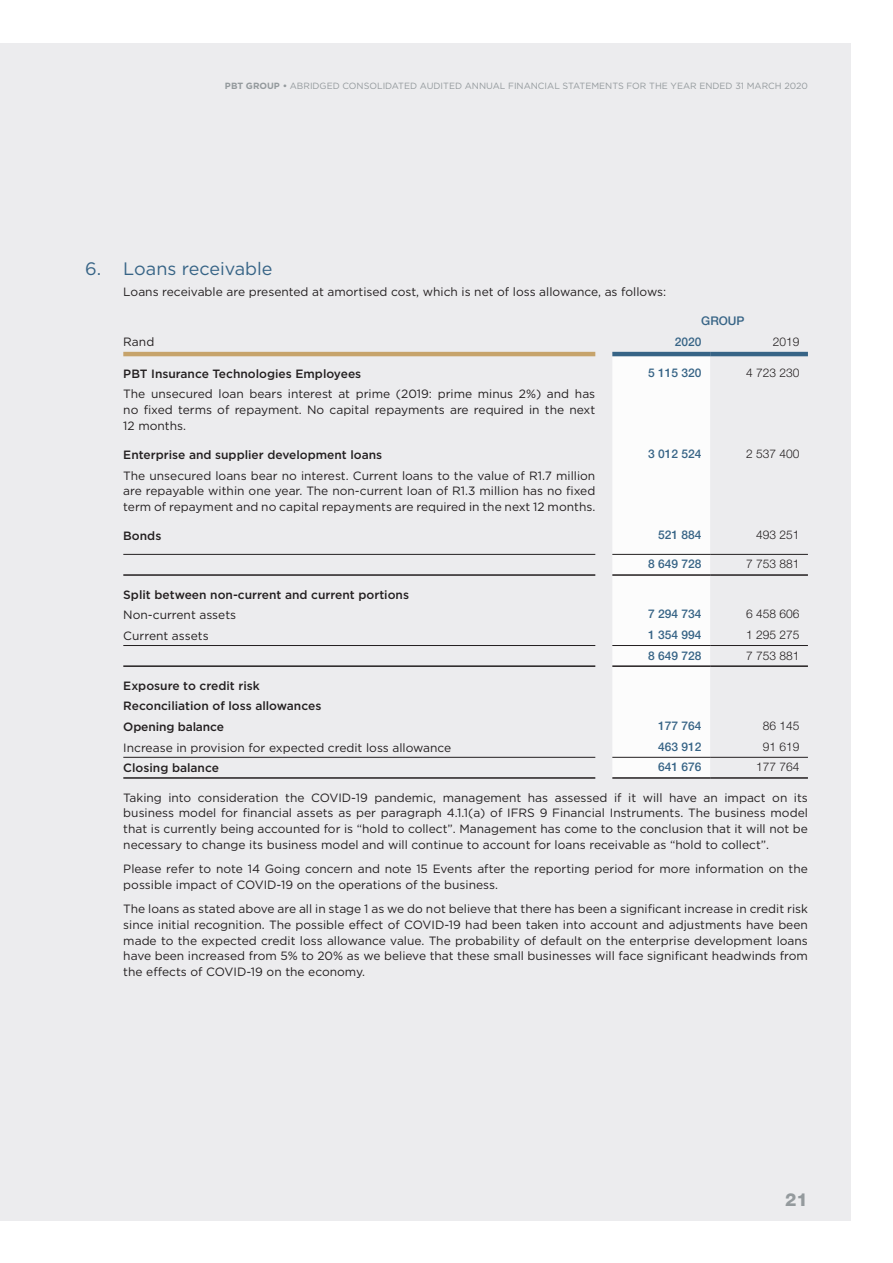
<style>
.page{position:relative;width:893px;height:1263px;background:#fff}
.page>*{position:absolute;margin:0;border:0;box-sizing:border-box;transform-origin:0 0}
.t1{font:18px "Gotham";color:#376486}
.t2{font:800 18px "Helvetica Neue LT Std";color:#949a9d}
.t3{font:12px/15.8px "Gotham";color:#231f20;text-align:justify}
.t4{font:500 12px/20.7px "Gotham";color:#231f20}
.t5{font:500 12px "Helvetica Neue LT Std";color:#376486}
.t6{font:300 12px "Helvetica Neue LT Std";color:#231f20}
.t7{font:9px "Gotham";color:#949a9d}
.s1{font-weight:700}
</style>
<div class="page">
<div style="left:0;top:43px;width:850px;height:1177px;background:#ececee"></div>
<div style="left:612px;top:356px;width:98px;height:421px;background:#fcfcfc"></div>
<hr style="left:612px;top:352px;width:98px;height:4px;background:#376486">
<hr style="left:710px;top:352px;width:98px;height:4px;background:#376486">
<hr style="left:123px;top:665px;width:472px;height:2px;background:#231f20">
<hr style="left:612px;top:665px;width:98px;height:2px;background:#231f20">
<hr style="left:710px;top:665px;width:98px;height:2px;background:#231f20">
<hr style="left:123px;top:645px;width:472px;height:1px;background:#231f20">
<hr style="left:612px;top:645px;width:98px;height:1px;background:#231f20">
<hr style="left:710px;top:645px;width:98px;height:1px;background:#231f20">
<hr style="left:123px;top:574px;width:472px;height:2px;background:#231f20">
<hr style="left:612px;top:574px;width:98px;height:2px;background:#231f20">
<hr style="left:710px;top:574px;width:98px;height:2px;background:#231f20">
<hr style="left:123px;top:777px;width:472px;height:2px;background:#231f20">
<hr style="left:612px;top:777px;width:98px;height:2px;background:#231f20">
<hr style="left:710px;top:777px;width:98px;height:2px;background:#231f20">
<hr style="left:123px;top:554px;width:472px;height:1px;background:#231f20">
<hr style="left:612px;top:554px;width:98px;height:1px;background:#231f20">
<hr style="left:710px;top:554px;width:98px;height:1px;background:#231f20">
<hr style="left:123px;top:757px;width:472px;height:1px;background:#231f20">
<hr style="left:612px;top:757px;width:98px;height:1px;background:#231f20">
<hr style="left:710px;top:757px;width:98px;height:1px;background:#231f20">
<hr style="left:123px;top:352px;width:472px;height:4px;background:#c6a36b">
<p class="t7" style="left:225px;top:80px;width:584px"><span class="s1">PBT GROUP •</span> ABRIDGED CONSOLIDATED AUDITED ANNUAL FINANCIAL STATEMENTS FOR THE YEAR ENDED 31 MARCH 2020</p>
<h1 class="t1" style="left:85px;top:257px;width:189px">6. Loans receivable</h1>
<p class="t3" style="left:123px;top:283px;width:544px">Loans receivable are presented at amortised cost, which is net of loss allowance, as follows:</p>
<p class="t5" style="left:701px;top:313px;width:45px">GROUP</p>
<p class="t3" style="left:123px;top:333px;width:32px">Rand</p>
<p class="t5" style="left:675px;top:334px;width:28px">2020</p>
<p class="t6" style="left:773px;top:334px;width:28px">2019</p>
<p class="t4" style="left:123px;top:363px;width:239px">PBT Insurance Technologies Employees</p>
<p class="t5" style="left:648px;top:365px;width:55px">5 115 320</p>
<p class="t6" style="left:746px;top:365px;width:55px">4 723 230</p>
<p class="t3" style="left:123px;top:386px;width:473px">The unsecured loan bears interest at prime (2019: prime minus 2%) and has no fixed terms of repayment. No capital repayments are required in the next 12 months.</p>
<p class="t4" style="left:123px;top:444px;width:260px">Enterprise and supplier development loans</p>
<p class="t5" style="left:648px;top:446px;width:55px">3 012 524</p>
<p class="t6" style="left:746px;top:446px;width:55px">2 537 400</p>
<p class="t3" style="left:123px;top:467px;width:473px">The unsecured loans bear no interest. Current loans to the value of R1.7 million are repayable within one year. The non‑current loan of R1.3 million has no fixed term of repayment and no capital repayments are required in the next 12 months.</p>
<p class="t4" style="left:123px;top:526px;width:40px">Bonds</p>
<p class="t5" style="left:658px;top:528px;width:45px">521 884</p>
<p class="t6" style="left:756px;top:528px;width:45px">493 251</p>
<p class="t5" style="left:648px;top:557px;width:55px">8 649 728</p>
<p class="t6" style="left:746px;top:557px;width:55px">7 753 881</p>
<p class="t4" style="left:123px;top:584px;width:287px">Split between non-current and current portions</p>
<p class="t3" style="left:123px;top:607px;width:114px">Non-current assets</p>
<p class="t5" style="left:648px;top:607px;width:55px">7 294 734</p>
<p class="t6" style="left:746px;top:607px;width:55px">6 458 606</p>
<p class="t3" style="left:123px;top:627px;width:87px">Current assets</p>
<p class="t5" style="left:648px;top:627px;width:55px">1 354 994</p>
<p class="t6" style="left:746px;top:627px;width:55px">1 295 275</p>
<p class="t5" style="left:648px;top:648px;width:55px">8 649 728</p>
<p class="t6" style="left:746px;top:648px;width:55px">7 753 881</p>
<p class="t4" style="left:123px;top:675px;width:200px">Exposure to credit risk<br>Reconciliation of loss allowances<br>Opening balance</p>
<p class="t5" style="left:658px;top:719px;width:45px">177 764</p>
<p class="t6" style="left:763px;top:718px;width:38px">86 145</p>
<p class="t3" style="left:123px;top:739px;width:330px">Increase in provision for expected credit loss allowance</p>
<p class="t5" style="left:658px;top:739px;width:45px">463 912</p>
<p class="t6" style="left:763px;top:739px;width:38px">91 619</p>
<p class="t4" style="left:123px;top:758px;width:97px">Closing balance</p>
<p class="t5" style="left:658px;top:760px;width:45px">641 676</p>
<p class="t6" style="left:756px;top:760px;width:45px">177 764</p>
<p class="t3" style="left:123px;top:789px;width:686px">Taking into consideration the COVID‑19 pandemic, management has assessed if it will have an impact on its business model for financial assets as per paragraph 4.1.1(a) of IFRS 9 Financial Instruments. The business model that is currently being accounted for is “hold to collect”. Management has come to the conclusion that it will not be necessary to change its business model and will continue to account for loans receivable as “hold to collect”.</p>
<p class="t3" style="left:123px;top:861px;width:686px">Please refer to note 14 Going concern and note 15 Events after the reporting period for more information on the possible impact of COVID‑19 on the operations of the business.</p>
<p class="t3" style="left:123px;top:901px;width:686px">The loans as stated above are all in stage 1 as we do not believe that there has been a significant increase in credit risk since initial recognition. The possible effect of COVID-19 had been taken into account and adjustments have been made to the expected credit loss allowance value. The probability of default on the enterprise development loans have been increased from 5% to 20% as we believe that these small businesses will face significant headwinds from the effects of COVID-19 on the economy.</p>
<h1 class="t2" style="left:785px;top:1188px;width:24px">21</h1>
</div>
